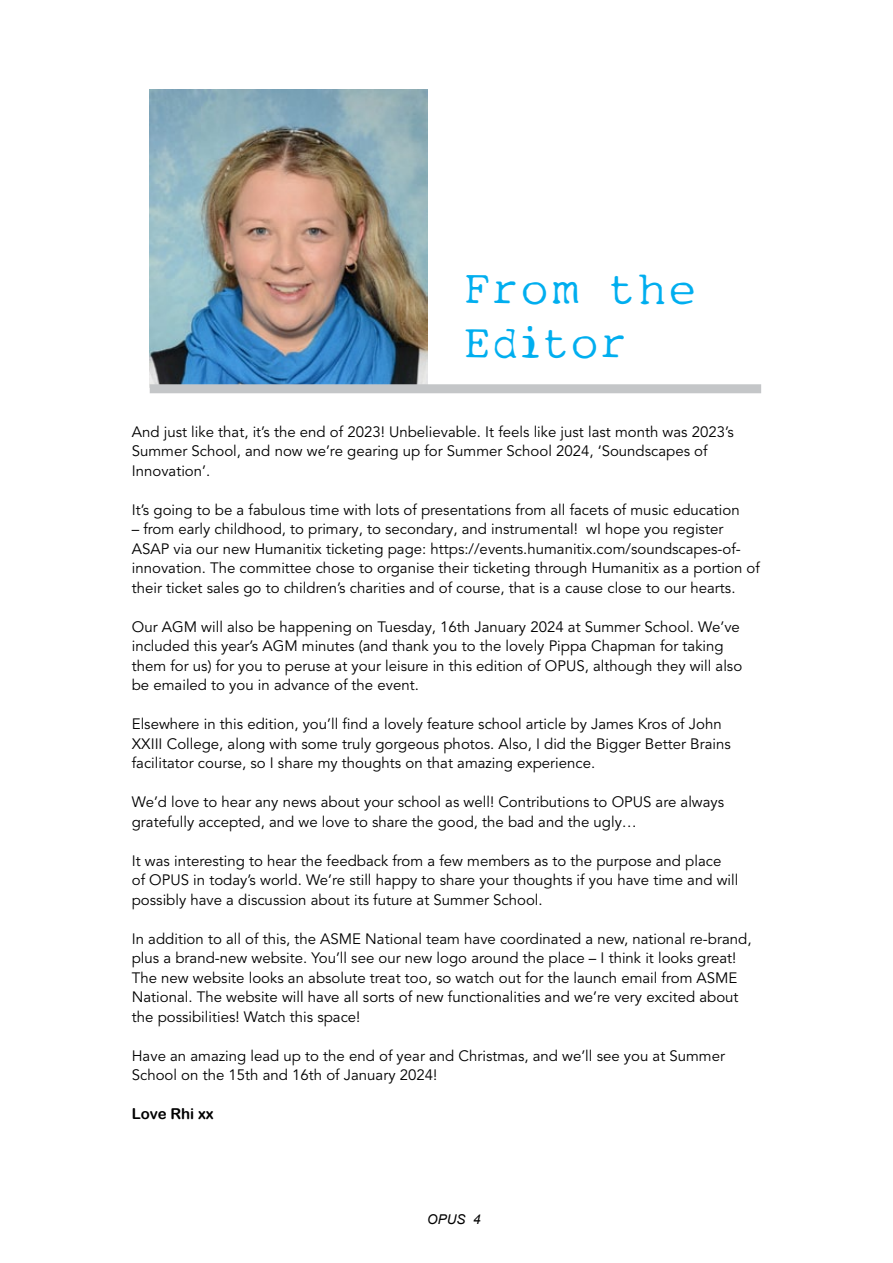
<style>
.page{position:relative;width:893px;height:1263px;background:#fff}
.page>*{position:absolute;margin:0;border:0;box-sizing:border-box;transform-origin:0 0}
.t1{font:45px/54px "My type of font";color:#00aeef}
.t2{font:15px/19.5px "Avenir LT Pro";color:#000}
.t3{font:15px "Arial Rounded MT Bold";color:#000}
.t4{font:italic 13.5px "Arial";color:#000}
</style>
<div class="page">
<img style="left:150px;top:89px;width:278px;height:295px">
<div style="left:150px;top:384px;width:611px;height:9px;background:#c4c6c8"></div>
<h1 class="t1" style="left:463px;top:262px;width:235px">From the<br>Editor</h1>
<p class="t2" style="left:132px;top:422px;width:603px">And just like that, it’s the end of 2023! Unbelievable. It feels like just last month was 2023’s<br>Summer School, and now we’re gearing up for Summer School 2024, ‘Soundscapes of<br>Innovation’.</p>
<p class="t2" style="left:132px;top:500px;width:609px">It’s going to be a fabulous time with lots of presentations from all facets of music education</p>
<p class="t2" style="left:132px;top:519px;width:630px">– from early childhood, to primary, to secondary, and instrumental! wI hope you register ASAP via our new Humanitix ticketing page: https://events.humanitix.com/soundscapes-of&shy;innovation. The committee chose to organise their ticketing through Humanitix as a portion of their ticket sales go to children’s charities and of course, that is a cause close to our hearts.</p>
<p class="t2" style="left:132px;top:617px;width:612px">Our AGM will also be happening on Tuesday, 16th January 2024 at Summer School. We’ve included this year’s AGM minutes (and thank you to the lovely Pippa Chapman for taking them for us) for you to peruse at your leisure in this edition of OPUS, although they will also be emailed to you in advance of the event.</p>
<p class="t2" style="left:132px;top:714px;width:600px">Elsewhere in this edition, you’ll find a lovely feature school article by James Kros of John<br>XXIII College, along with some truly gorgeous photos. Also, I did the Bigger Better Brains facilitator course, so I share my thoughts on that amazing experience.</p>
<p class="t2" style="left:132px;top:792px;width:594px">We’d love to hear any news about your school as well! Contributions to OPUS are always gratefully accepted, and we love to share the good, the bad and the ugly…</p>
<p class="t2" style="left:132px;top:851px;width:608px">It was interesting to hear the feedback from a few members as to the purpose and place of OPUS in today’s world. We’re still happy to share your thoughts if you have time and will possibly have a discussion about its future at Summer School.</p>
<p class="t2" style="left:132px;top:929px;width:621px">In addition to all of this, the ASME National team have coordinated a new, national re-brand, plus a brand-new website. You’ll see our new logo around the place – I think it looks great!<br>The new website looks an absolute treat too, so watch out for the launch email from ASME National. The website will have all sorts of new functionalities and we’re very excited about the possibilities! Watch this space!</p>
<p class="t2" style="left:132px;top:1046px;width:595px">Have an amazing lead up to the end of year and Christmas, and we’ll see you at Summer<br>School on the 15th and 16th of January 2024!</p>
<p class="t3" style="left:132px;top:1105px;width:83px">Love Rhi xx</p>
<p class="t4" style="left:427px;top:1211px;width:55px">OPUS 4</p>
</div>
